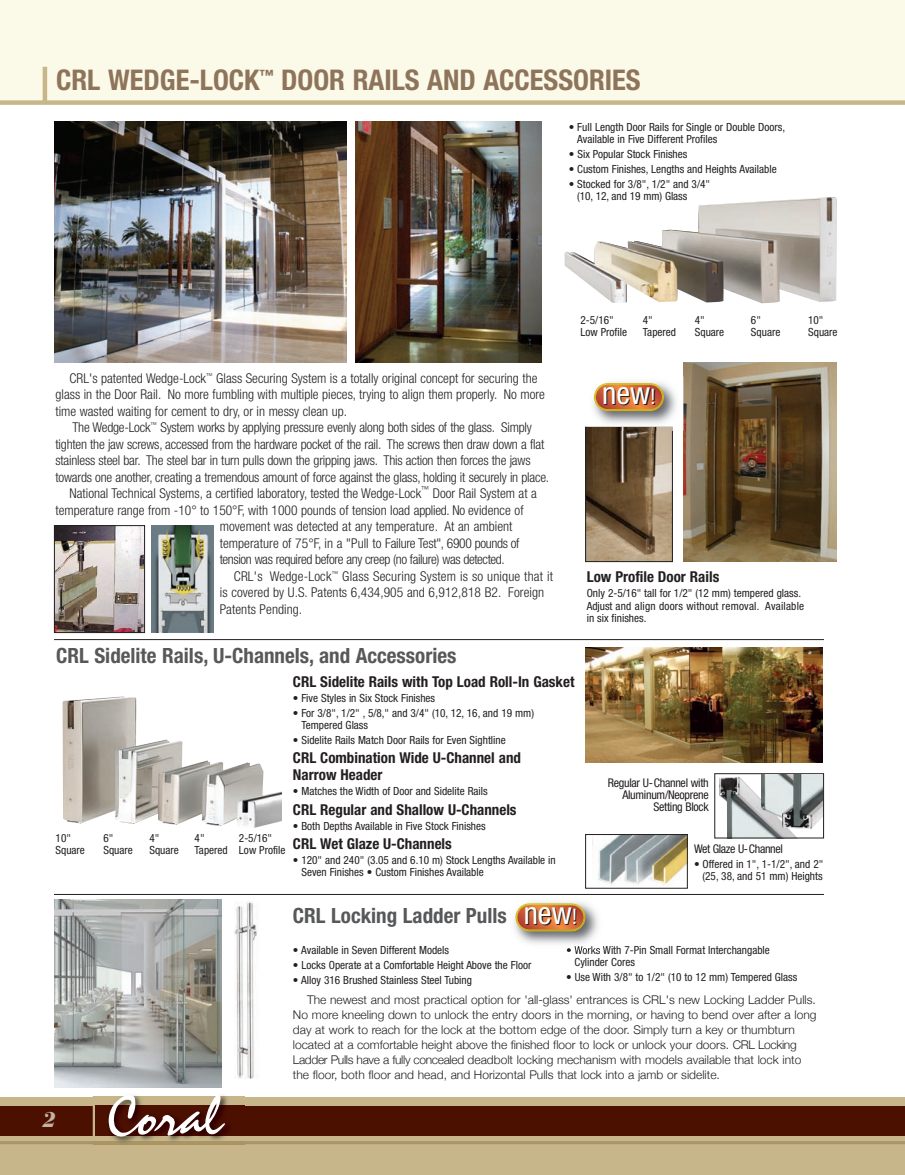
<style>
.page{position:relative;width:905px;height:1175px;background:#fff}
.page>*{position:absolute;margin:0;border:0;box-sizing:border-box;transform-origin:0 0}
.t1{font:condensed 30.9px "Helvetica Neue";color:#fff}
.t2{font:700 condensed 28.5px "Helvetica Neue";color:#8e745a}
.t3{font:italic 900 21.75px "Bauer Bodoni";color:#c4b1a0}
.t4{font:700 condensed 21px "Helvetica Neue";color:#57585a}
.t5{font:700 condensed 15px/16.5px "Helvetica Neue";color:#231f20}
.t6{font:300 condensed 13.5px "Helvetica Neue";color:#231f20}
.t7{font:300 condensed 13.5px "Helvetica Neue";letter-spacing:-.03em;color:#231f20}
.t8{font:300 condensed 13.5px "Helvetica Neue";letter-spacing:-.02em;color:#231f20}
.t9{font:300 12px/15px "Helvetica Neue";color:#231f20}
.t10{font:condensed 12px/12px "Helvetica Neue";letter-spacing:-.025em;color:#231f20;text-align:right}
.t11{font:condensed 11.25px/12px "Helvetica Neue";color:#231f20}
.s1{font-size:21.45px}
</style>
<div class="page">
<div style="left:0;top:0;width:904px;height:101px;background:#fbfae8"></div>
<div style="left:0;top:1097px;width:904px;height:77px;background:#c7b68a"></div>
<div style="left:0;top:1105px;width:904px;height:30px;background:#4b1000"></div>
<hr style="left:0;top:1141px;width:904px;height:3px;background:#a99465">
<img style="left:356px;top:122px;width:185px;height:240px">
<img style="left:564px;top:197px;width:273px;height:106px">
<img style="left:63px;top:696px;width:218px;height:132px">
<img style="left:719px;top:776px;width:76px;height:60px">
<div style="left:714px;top:773px;width:110px;height:65px;border:1px solid #231f20"></div>
<img style="left:760px;top:774px;width:22px;height:53px">
<img style="left:782px;top:774px;width:40px;height:55px">
<hr style="left:43px;top:67px;width:4px;height:36px;background:#c7b68a">
<img style="left:54px;top:122px;width:293px;height:240px">
<img style="left:585px;top:647px;width:237px;height:115px">
<hr style="left:54px;top:639px;width:770px;height:1px;background:#231f20">
<hr style="left:54px;top:894px;width:770px;height:1px;background:#231f20">
<div style="left:0;top:100px;width:904px;height:5px;background:#c7b68a"></div>
<img style="left:56px;top:527px;width:87px;height:104px">
<div style="left:54px;top:525px;width:91px;height:108px;border:1px solid #231f20"></div>
<img style="left:151px;top:525px;width:63px;height:107px">
<img style="left:54px;top:899px;width:168px;height:188px">
<img style="left:235px;top:901px;width:23px;height:177px">
<img style="left:683px;top:362px;width:153px;height:200px">
<img style="left:587px;top:430px;width:83px;height:130px">
<div style="left:585px;top:427px;width:87px;height:135px;border:1px solid #231f20"></div>
<img style="left:592px;top:836px;width:93px;height:49px">
<div style="left:585px;top:834px;width:102px;height:54px;border:1px solid #231f20"></div>
<img style="left:587px;top:381px;width:89px;height:49px">
<img style="left:587px;top:427px;width:85px;height:3px">
<svg style="left:594px;top:383px;width:70px;height:28px;background:#d37e41"></svg>
<img style="left:514px;top:901px;width:84px;height:43px">
<img style="left:567px;top:946px;width:38px;height:4px">
<svg style="left:515px;top:903px;width:70px;height:28px;background:#d47f45"></svg>
<img style="left:93px;top:1087px;width:152px;height:58px">
<img style="left:93px;top:1096px;width:1px;height:44px">
<img style="left:93px;top:1084px;width:129px;height:3px">
<svg style="left:109px;top:1094px;width:116px;height:42px"></svg>
<p class="t2" style="left:56px;top:63px;width:586px">CRL WEDGE-LOCK<sup>™</sup> DOOR RAILS AND ACCESSORIES</p>
<p class="t11" style="left:577px;top:121px;width:209px;text-indent:-8px">• Full Length Door Rails for Single or Double Doors,<br>Available in Five Different Profiles</p>
<p class="t11" style="left:569px;top:148px;width:120px">• Six Popular Stock Finishes</p>
<p class="t11" style="left:569px;top:163px;width:209px">• Custom Finishes, Lengths and Heights Available</p>
<p class="t11" style="left:577px;top:178px;width:134px;text-indent:-8px">• Stocked for 3/8", 1/2" and 3/4" (10, 12, and 19 mm) Glass</p>
<p class="t11" style="left:580px;top:313px;width:48px">2-5/16"<br>Low Profile</p>
<p class="t11" style="left:694px;top:313px;width:31px">4"<br>Square</p>
<p class="t11" style="left:643px;top:313px;width:35px">4"<br>Tapered</p>
<p class="t11" style="left:751px;top:313px;width:31px">6"<br>Square</p>
<p class="t11" style="left:808px;top:313px;width:31px">10"<br>Square</p>
<p class="t6" style="left:70px;top:370px;width:469px">CRL's patented Wedge-Lock<sup>™</sup> Glass Securing System is a totally original concept for securing the</p>
<p class="t6" style="left:55px;top:386px;width:491px">glass in the Door Rail. No more fumbling with multiple pieces, trying to align them properly. No more</p>
<p class="t6" style="left:55px;top:403px;width:293px">time wasted waiting for cement to dry, or in messy clean up.</p>
<p class="t6" style="left:72px;top:419px;width:461px">The Wedge-Lock<sup>™</sup> System works by applying pressure evenly along both sides of the glass. Simply</p>
<p class="t6" style="left:55px;top:436px;width:490px">tighten the jaw screws, accessed from the hardware pocket of the rail. The screws then draw down a flat</p>
<p class="t6" style="left:55px;top:452px;width:476px">stainless steel bar. The steel bar in turn pulls down the gripping jaws. This action then forces the jaws</p>
<p class="t6" style="left:55px;top:469px;width:495px">towards one another, creating a tremendous amount of force against the glass, holding it securely in place.</p>
<p class="t6" style="left:70px;top:485px;width:469px">National Technical Systems, a certified laboratory, tested the Wedge-Lock<sup>™</sup> Door Rail System at a</p>
<p class="t6" style="left:56px;top:502px;width:469px">temperature range from -10° to 150°F, with 1000 pounds of tension load applied. No evidence of</p>
<p class="t6" style="left:220px;top:518px;width:294px">movement was detected at any temperature. At an ambient</p>
<p class="t8" style="left:220px;top:535px;width:301px">temperature of 75°F, in a "Pull to Failure Test", 6900 pounds of</p>
<p class="t7" style="left:220px;top:551px;width:286px">tension was required before any creep (no failure) was detected.</p>
<p class="t6" style="left:234px;top:568px;width:321px">CRL's Wedge-Lock<sup>™</sup> Glass Securing System is so unique that it</p>
<p class="t6" style="left:220px;top:584px;width:326px">is covered by U.S. Patents 6,434,905 and 6,912,818 B2. Foreign</p>
<p class="t6" style="left:220px;top:601px;width:84px">Patents Pending.</p>
<p class="t4" style="left:56px;top:643px;width:402px">CRL Sidelite Rails, U-Channels, and Accessories</p>
<p class="t5" style="left:293px;top:673px;width:283px">CRL Sidelite Rails with Top Load Roll-In Gasket</p>
<p class="t11" style="left:293px;top:692px;width:144px">• Five Styles in Six Stock Finishes</p>
<p class="t11" style="left:301px;top:707px;width:234px;text-indent:-8px">• For 3/8", 1/2" , 5/8," and 3/4" (10, 12, 16, and 19 mm)<br>Tempered Glass</p>
<p class="t11" style="left:293px;top:734px;width:214px">• Sidelite Rails Match Door Rails for Even Sightline</p>
<p class="t5" style="left:293px;top:749px;width:229px">CRL Combination Wide U-Channel and<br>Narrow Header</p>
<p class="t11" style="left:293px;top:785px;width:196px">• Matches the Width of Door and Sidelite Rails</p>
<p class="t5" style="left:293px;top:800px;width:225px">CRL Regular and Shallow U-Channels</p>
<p class="t11" style="left:293px;top:819px;width:194px">• Both Depths Available in Five Stock Finishes</p>
<p class="t5" style="left:293px;top:835px;width:160px">CRL Wet Glaze U-Channels</p>
<p class="t11" style="left:301px;top:854px;width:256px;text-indent:-8px">• 120" and 240" (3.05 and 6.10 m) Stock Lengths Available in<br>Seven Finishes • Custom Finishes Available</p>
<p class="t11" style="left:56px;top:831px;width:31px">10"<br>Square</p>
<p class="t11" style="left:103px;top:832px;width:31px">6"<br>Square</p>
<p class="t11" style="left:149px;top:832px;width:31px">4"<br>Square</p>
<p class="t11" style="left:194px;top:832px;width:35px">4"<br>Tapered</p>
<p class="t11" style="left:239px;top:832px;width:48px">2-5/16"<br>Low Profile</p>
<p class="t1" style="left:602px;top:375px;width:55px">new<span class="s1">!</span></p>
<p class="t5" style="left:586px;top:568px;width:134px">Low Profile Door Rails</p>
<p class="t11" style="left:586px;top:587px;width:219px">Only 2-5/16" tall for 1/2" (12 mm) tempered glass.<br>Adjust and align doors without removal. Available in six finishes.</p>
<p class="t10" style="left:608px;top:776px;width:102px">Regular U-Channel with<br>Aluminum/Neoprene<br>Setting Block</p>
<p class="t10" style="left:694px;top:842px;width:90px">Wet Glaze U-Channel</p>
<p class="t11" style="left:694px;top:858px;width:131px;text-align:right">• Offered in 1", 1-1/2", and 2" (25, 38, and 51 mm) Heights</p>
<p class="t1" style="left:523px;top:895px;width:55px">new<span class="s1">!</span></p>
<p class="t4" style="left:293px;top:902px;width:215px">CRL Locking Ladder Pulls</p>
<p class="t11" style="left:293px;top:944px;width:158px">• Available in Seven Different Models</p>
<p class="t11" style="left:293px;top:959px;width:240px">• Locks Operate at a Comfortable Height Above the Floor</p>
<p class="t11" style="left:293px;top:974px;width:180px">• Alloy 316 Brushed Stainless Steel Tubing</p>
<p class="t11" style="left:574px;top:944px;width:197px;text-indent:-8px">• Works With 7-Pin Small Format Interchangable<br>Cylinder Cores</p>
<p class="t11" style="left:566px;top:971px;width:233px">• Use With 3/8" to 1/2" (10 to 12 mm) Tempered Glass</p>
<p class="t3" style="left:43px;top:1106px;width:15px">2</p>
<p class="t9" style="left:293px;top:992px;width:525px;text-indent:14px">The newest and most practical option for 'all-glass' entrances is CRL's new Locking Ladder Pulls.<br>No more kneeling down to unlock the entry doors in the morning, or having to bend over after a long day at work to reach for the lock at the bottom edge of the door. Simply turn a key or thumbturn located at a comfortable height above the finished floor to lock or unlock your doors. CRL Locking Ladder Pulls have a fully concealed deadbolt locking mechanism with models available that lock into the floor, both floor and head, and Horizontal Pulls that lock into a jamb or sidelite.</p>
</div>
